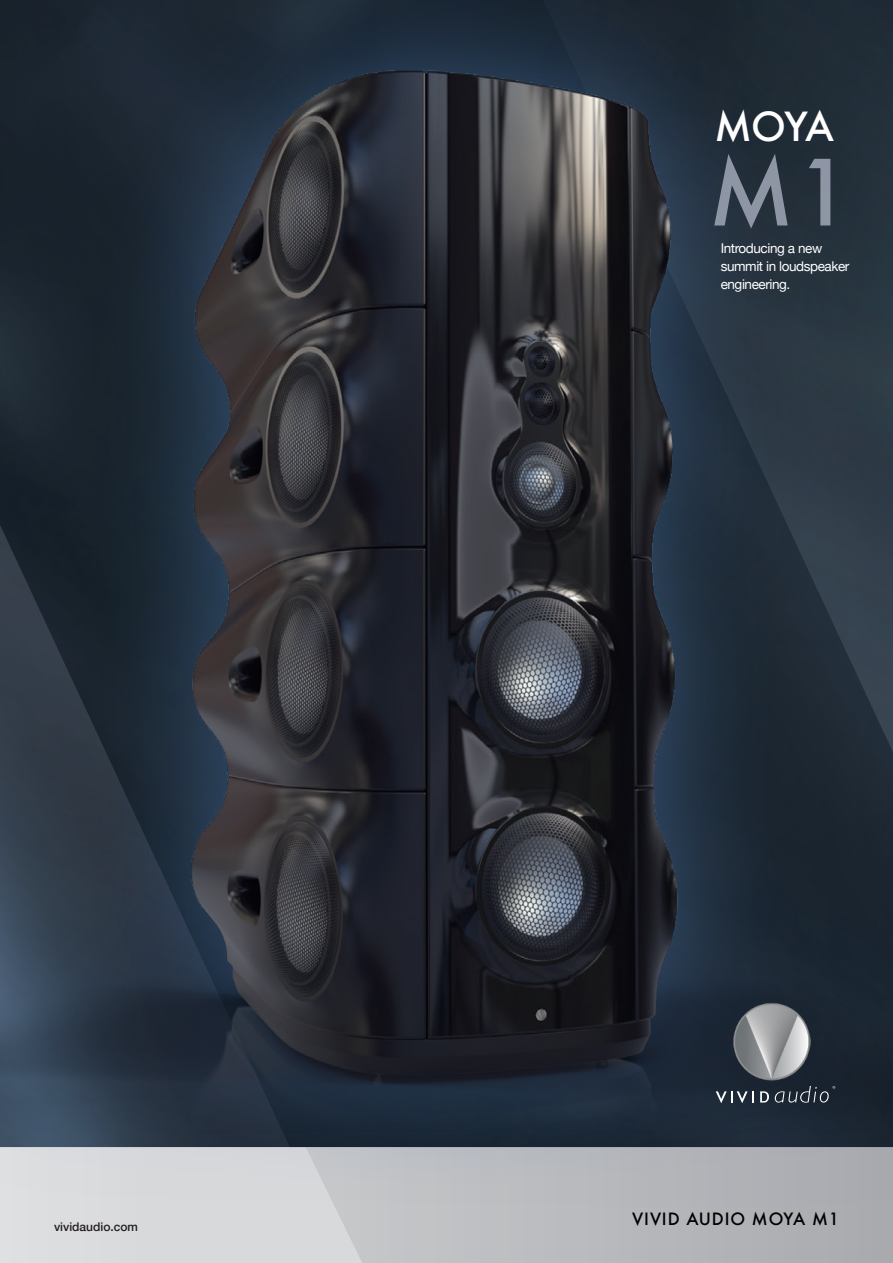
<style>
.page{position:relative;width:893px;height:1263px;background:#fff}
.page>*{position:absolute;margin:0;border:0;box-sizing:border-box;transform-origin:0 0}
.t1{font:500 88.5px "Futura";color:#8e95a5}
.t2{font:500 39px "Futura";color:#fff}
.t3{font:500 16.5px "Futura";letter-spacing:.05em;color:#000001}
.t4{font:13.5px/18px "Helvetica Neue";letter-spacing:-.03em;color:#fff}
.t5{font:500 12px "Helvetica Neue";color:#231f20}
</style>
<div class="page">
<svg style="left:362px;top:1221px;width:531px;height:42px;background:#b6b7bb"></svg>
<div style="left:0;top:1221px;width:362px;height:42px;background:#d8d9db"></div>
<div style="left:0;top:0;width:893px;height:1221px;background:#517fb7;opacity:.55"></div>
<img style="left:0;top:44px;width:893px;height:1090px">
<img style="left:732px;top:1002px;width:78px;height:79px">
<svg style="left:716px;top:1091px;width:38px;height:12px"></svg>
<svg style="left:760px;top:1091px;width:9px;height:11px"></svg>
<svg style="left:775px;top:1086px;width:60px;height:16px"></svg>
<p class="t5" style="left:54px;top:1217px;width:86px">vividaudio.com</p>
<p class="t2" style="left:714px;top:99px;width:121px">MOYA</p>
<p class="t1" style="left:709px;top:132px;width:144px">M1</p>
<p class="t4" style="left:721px;top:240px;width:130px">Introducing a new summit in loudspeaker engineering.</p>
<p class="t3" style="left:632px;top:1208px;width:208px">VIVID AUDIO MOYA M1</p>
</div>
